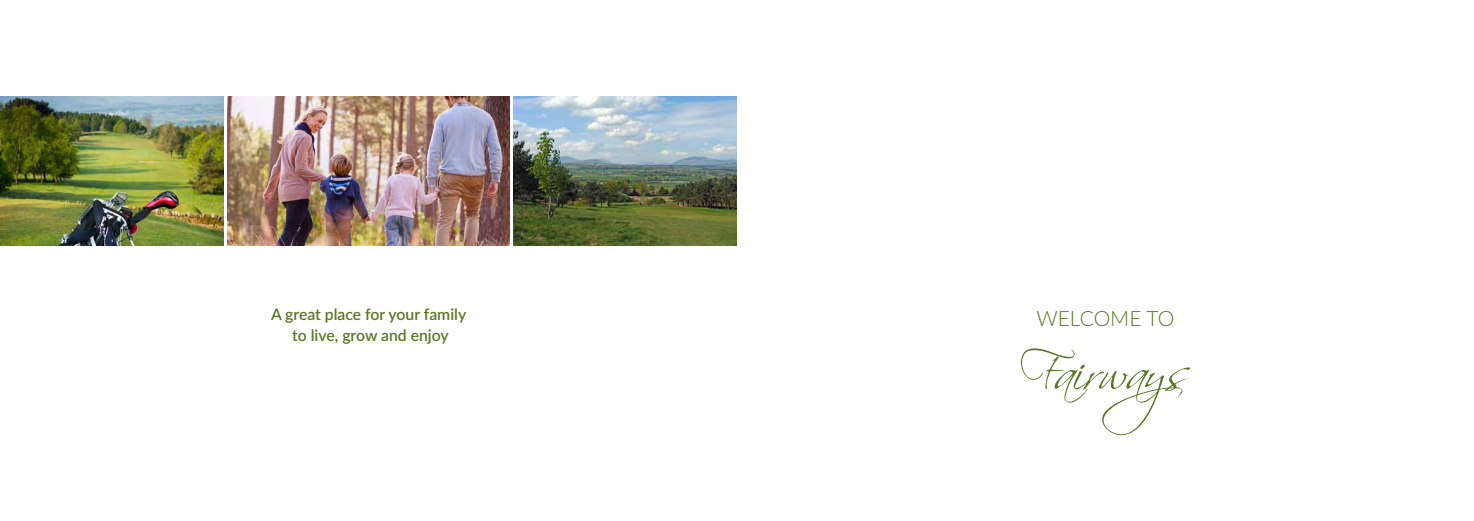
<style>
.page{position:relative;width:1474px;height:521px;background:#fff}
.page>*{position:absolute;margin:0;border:0;box-sizing:border-box;transform-origin:0 0}
.t1{font:52.5px "Scriptina";letter-spacing:-.035em;color:#597722}
.t2{font:300 21px "Lato";color:#597722}
.t3{font:600 15.75px/21px "Lato";color:#597722;text-align:center}
</style>
<div class="page">
<img style="left:0;top:96px;width:223px;height:149px">
<img style="left:227px;top:96px;width:282px;height:149px">
<img style="left:513px;top:96px;width:224px;height:149px">
<p class="t3" style="left:271px;top:303px;width:197px">A great place for your family to live, grow and enjoy</p>
<h2 class="t2" style="left:1036px;top:304px;width:140px">WELCOME TO</h2>
<h1 class="t1" style="left:1020px;top:340px;width:205px">Fairways</h1>
</div>
